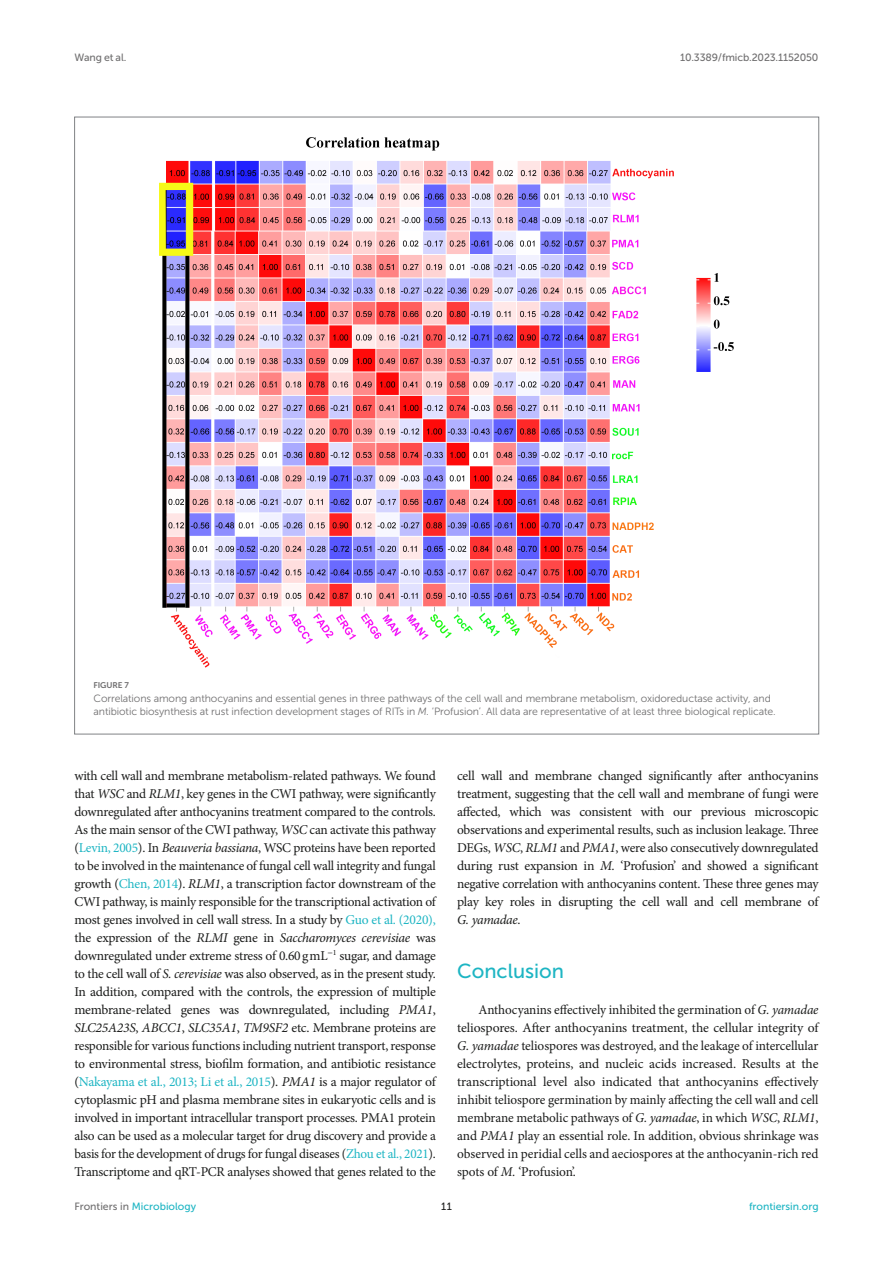
<style>
.page{position:relative;width:893px;height:1263px;background:#fff}
.page>*{position:absolute;margin:0;border:0;box-sizing:border-box;transform-origin:0 0}
.HEAD_1{font:20.25px "Museo Sans 500";color:#1db5c3}
.TEXT{font:13.5px/18px "Minion Pro";letter-spacing:-.02em;color:#1b1c1b;text-align:justify}
.TEXT_FLUSH{font:13.5px/18px "Minion Pro";letter-spacing:-.005em;color:#1b1c1b;text-align:justify}
.FIG_LEG{font:10.5px/13.5px "Museo Sans 300";letter-spacing:-.01em;color:#706f70}
.t1{font:10.5px "Museo Sans 500";color:#1db5c3}
.t2{font:10.5px "Museo Sans 500";letter-spacing:-.015em;color:#706f70}
.t3{font:10.5px "Museo Sans 500";color:#1b1c1b}
.FIG_HD{font:8.25px "Museo Sans 700";letter-spacing:-.01em;color:#706f70}
.s1{font-style:italic}
.s2{color:#1db5c3}
.s3{color:#706f70}
</style>
<div class="page">
<img style="left:159px;top:137px;width:575px;height:531px">
<p class="t2" style="left:74px;top:51px;width:53px">Wang et al.</p>
<p class="t2" style="left:680px;top:51px;width:140px">10.3389/fmicb.2023.1152050</p>
<p class="FIG_HD" style="left:94px;top:681px;width:37px">FIGURE 7</p>
<p class="FIG_LEG" style="left:94px;top:691px;width:684px">Correlations among anthocyanins and essential genes in three pathways of the cell wall and membrane metabolism, oxidoreductase activity, and antibiotic biosynthesis at rust infection development stages of RITs in <span class="s1">M.</span> ‘Profusion’. All data are representative of at least three biological replicate.</p>
<p class="TEXT" style="left:74px;top:767px;width:363px">with cell wall and membrane metabolism-related pathways. We found that <span class="s1">WSC</span> and <span class="s1">RLM1</span>, key genes in the CWI pathway, were significantly downregulated after anthocyanins treatment compared to the controls.<br>As the main sensor of the CWI pathway, <span class="s1">WSC</span> can activate this pathway (<span class="s2">Levin, 2005</span>). In <span class="s1">Beauveria bassiana</span>, WSC proteins have been reported to be involved in the maintenance of fungal cell wall integrity and fungal growth (<span class="s2">Chen, 2014</span>). <span class="s1">RLM1</span>, a transcription factor downstream of the CWI pathway, is mainly responsible for the transcriptional activation of most genes involved in cell wall stress. In a study by <span class="s2">Guo et al. (2020), </span>the expression of the <span class="s1">RLMI</span> gene in <span class="s1">Saccharomyces cerevisiae</span> was downregulated under extreme stress of 0.60gmL<sup>−</sup><sup>1</sup> sugar, and damage to the cell wall of <span class="s1">S. cerevisiae</span> was also observed, as in the present study.<br>In addition, compared with the controls, the expression of multiple membrane-related genes was downregulated, including <span class="s1">PMA1</span>, <span class="s1">SLC25A23S</span>, <span class="s1">ABCC1</span>, <span class="s1">SLC35A1</span>, <span class="s1">TM9SF2</span> etc. Membrane proteins are responsible for various functions including nutrient transport, response to environmental stress, biofilm formation, and antibiotic resistance (<span class="s2">Nakayama et al., 2013; Li et al., 2015</span>). <span class="s1">PMA1</span> is a major regulator of cytoplasmic pH and plasma membrane sites in eukaryotic cells and is involved in important intracellular transport processes. PMA1 protein also can be used as a molecular target for drug discovery and provide a basis for the development of drugs for fungal diseases (<span class="s2">Zhou et al., 2021</span>).<br>Transcriptome and qRT-PCR analyses showed that genes related to the</p>
<p class="TEXT" style="left:457px;top:767px;width:363px">cell wall and membrane changed significantly after anthocyanins treatment, suggesting that the cell wall and membrane of fungi were affected, which was consistent with our previous microscopic observations and experimental results, such as inclusion leakage. Three DEGs, <span class="s1">WSC</span>, <span class="s1">RLM1</span> and <span class="s1">PMA1</span>, were also consecutively downregulated during rust expansion in <span class="s1">M.</span> ‘Profusion’ and showed a significant negative correlation with anthocyanins content. These three genes may play key roles in disrupting the cell wall and cell membrane of <span class="s1">G. yamadae</span>.</p>
<p class="HEAD_1" style="left:457px;top:960px;width:108px">Conclusion</p>
<p class="TEXT_FLUSH" style="left:457px;top:1001px;width:363px;text-indent:21px">Anthocyanins effectively inhibited the germination of <span class="s1">G. yamadae </span>teliospores. After anthocyanins treatment, the cellular integrity of <span class="s1">G. yamadae</span> teliospores was destroyed, and the leakage of intercellular electrolytes, proteins, and nucleic acids increased. Results at the transcriptional level also indicated that anthocyanins effectively inhibit teliospore germination by mainly affecting the cell wall and cell membrane metabolic pathways of <span class="s1">G. yamadae</span>, in which <span class="s1">WSC</span>, <span class="s1">RLM1</span>, and <span class="s1">PMA1</span> play an essential role. In addition, obvious shrinkage was observed in peridial cells and aeciospores at the anthocyanin-rich red spots of <span class="s1">M.</span> ‘Profusion’.</p>
<p class="t1" style="left:74px;top:1200px;width:123px"><span class="s3">Frontiers in</span> Microbiology</p>
<p class="t3" style="left:441px;top:1200px;width:12px">11</p>
<p class="t1" style="left:749px;top:1200px;width:71px">frontiersin.org</p>
</div>
